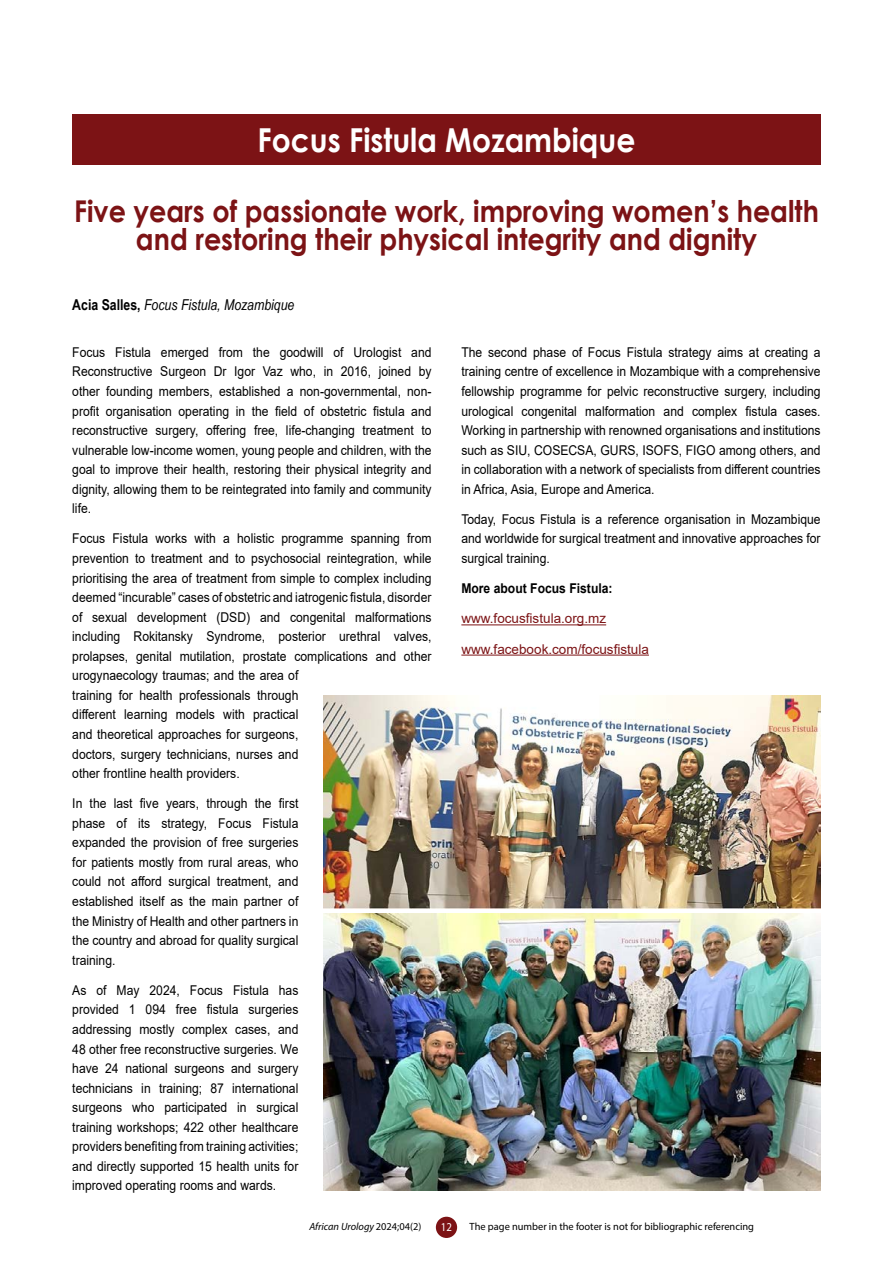
<style>
.page{position:relative;width:893px;height:1263px;background:#fff}
.page>*{position:absolute;margin:0;border:0;box-sizing:border-box;transform-origin:0 0}
.t1{font:700 33px "Century Gothic";color:#fff;scale:.9 1}
.t2{font:700 30px/28.5px "Century Gothic";color:#7c1315;text-align:center;scale:.9 1}
.t3{font:italic 15px "Arial Narrow";color:#000}
.t4{font:13.5px/19.5px "Arial";color:#000;text-align:justify;scale:.9 1}
.t5{font:13.5px "Arial";color:#7c1315}
.t6{font:700 13.5px "Arial";color:#000;scale:.9 1}
.t7{font:12px "Myriad Pro";color:#fff;scale:.9 1}
.t8{font:10.5px "Myriad Pro";color:#000}
.t9{font:italic 10.5px "Myriad Pro";color:#000}
.s1{font-weight:700;font-style:normal}
.s2{font-style:normal}
</style>
<div class="page">
<div style="left:436px;top:1217px;width:21px;height:21px;background:#7c1315;border-radius:50%"></div>
<div style="left:72px;top:115px;width:749px;height:50px;background:#7c1315"></div>
<hr style="left:461px;top:624px;width:145px;height:1px;background:#7c1315">
<hr style="left:461px;top:655px;width:188px;height:1px;background:#7c1315">
<img style="left:324px;top:913px;width:497px;height:278px">
<img style="left:324px;top:695px;width:496px;height:213px">
<h1 class="t1" style="left:258px;top:115px;width:421px">Focus Fistula Mozambique</h1>
<h2 class="t2" style="left:74px;top:195px;width:829px">Five years of passionate work, improving women’s health and restoring their physical integrity and dignity</h2>
<p class="t3" style="left:72px;top:294px;width:224px"><span class="s1">Acia Salles,</span> Focus Fistula, Mozambique</p>
<p class="t4" style="left:72px;top:342px;width:401px">Focus Fistula emerged from the goodwill of Urologist and Reconstructive Surgeon Dr Igor Vaz who, in 2016, joined by other founding members, established a non-governmental, non&shy;profit organisation operating in the field of obstetric fistula and reconstructive surgery, offering free, life-changing treatment to vulnerable low-income women, young people and children, with the goal to improve their health, restoring their physical integrity and dignity, allowing them to be reintegrated into family and community life.</p>
<p class="t4" style="left:72px;top:529px;width:401px;text-align:left">Focus Fistula works with a holistic programme spanning from prevention to treatment and to psychosocial reintegration, while prioritising the area of treatment from simple to complex including deemed “incurable” cases of obstetric and iatrogenic fistula, disorder of sexual development (DSD) and congenital malformations including Rokitansky Syndrome, posterior urethral valves, prolapses, genital mutilation, prostate complications and other urogynaecology traumas; and the area of<br>training for health professionals through<br>different learning models with practical<br>and theoretical approaches for surgeons,<br>doctors, surgery technicians, nurses and<br>other frontline health providers.</p>
<p class="t4" style="left:72px;top:794px;width:253px">In the last five years, through the first phase of its strategy, Focus Fistula expanded the provision of free surgeries for patients mostly from rural areas, who could not afford surgical treatment, and established itself as the main partner of the Ministry of Health and other partners in the country and abroad for quality surgical training.</p>
<p class="t4" style="left:72px;top:980px;width:253px">As of May 2024, Focus Fistula has provided 1 094 free fistula surgeries addressing mostly complex cases, and 48 other free reconstructive surgeries. We have 24 national surgeons and surgery technicians in training; 87 international surgeons who participated in surgical training workshops; 422 other healthcare providers benefiting from training activities; and directly supported 15 health units for improved operating rooms and wards.</p>
<p class="t4" style="left:461px;top:342px;width:401px">The second phase of Focus Fistula strategy aims at creating a training centre of excellence in Mozambique with a comprehensive fellowship programme for pelvic reconstructive surgery, including urological congenital malformation and complex fistula cases.<br>Working in partnership with renowned organisations and institutions such as SIU, COSECSA, GURS, ISOFS, FIGO among others, and in collaboration with a network of specialists from different countries in Africa, Asia, Europe and America.</p>
<p class="t4" style="left:461px;top:509px;width:401px">Today, Focus Fistula is a reference organisation in Mozambique and worldwide for surgical treatment and innovative approaches for surgical training.</p>
<p class="t6" style="left:461px;top:579px;width:170px">More about Focus Fistula:</p>
<p class="t5" style="left:461px;top:609px;width:146px">www.focusfistula.org.mz</p>
<p class="t5" style="left:461px;top:640px;width:189px">www.facebook.com/focusfistula</p>
<p class="t9" style="left:309px;top:1220px;width:113px">African Urology <span class="s2">2024;04(2)</span></p>
<p class="t7" style="left:441px;top:1220px;width:14px">12</p>
<p class="t8" style="left:470px;top:1220px;width:286px">The page number in the footer is not for bibliographic referencing</p>
</div>
